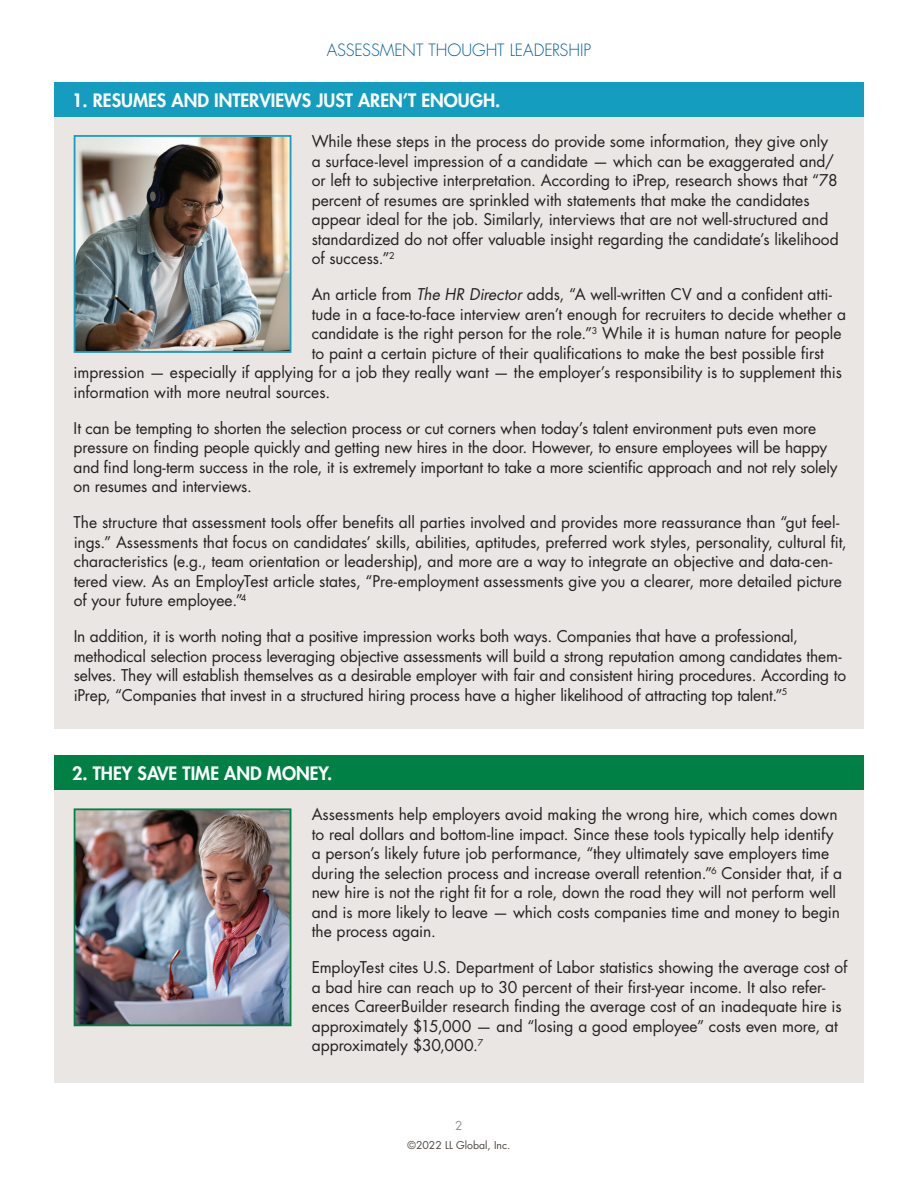
<style>
.page{position:relative;width:918px;height:1188px;background:#fff}
.page>*{position:absolute;margin:0;border:0;box-sizing:border-box;transform-origin:0 0}
.t1{font:800 18px "Futura Std";color:#fff}
.t2{font:300 16.5px "Futura Std";letter-spacing:-.005em;color:#005e9e}
.t3{font:15.75px/19.5px "Futura Std";letter-spacing:-.005em;color:#231f20}
.t4{font:12px "Futura Std";color:#989189}
.t5{font:10.5px "Futura Std";color:#4d453f}
.s1{font-style:italic}
</style>
<div class="page">
<div style="left:54px;top:82px;width:810px;height:647px;background:#eae6e3"></div>
<div style="left:54px;top:82px;width:810px;height:35px;background:#149dbf"></div>
<div style="left:54px;top:756px;width:810px;height:326px;background:#eae6e3"></div>
<div style="left:54px;top:755px;width:810px;height:35px;background:#008044"></div>
<img style="left:77px;top:138px;width:211px;height:212px">
<div style="left:74px;top:135px;width:217px;height:218px;border:2px solid #149dbf"></div>
<img style="left:77px;top:811px;width:211px;height:212px">
<div style="left:74px;top:808px;width:217px;height:218px;border:2px solid #008044"></div>
<p class="t2" style="left:327px;top:40px;width:266px">ASSESSMENT THOUGHT LEADERSHIP</p>
<p class="t1" style="left:72px;top:89px;width:430px">1. RESUMES AND INTERVIEWS JUST AREN’T ENOUGH.</p>
<p class="t3" style="left:312px;top:132px;width:529px">While these steps in the process do provide some information, they give only a surface-level impression of a candidate — which can be exaggerated and/ or left to subjective interpretation. According to iPrep, research shows that “78 percent of resumes are sprinkled with statements that make the candidates appear ideal for the job. Similarly, interviews that are not well-structured and standardized do not offer valuable insight regarding the candidate’s likelihood of success.”<sup>2</sup></p>
<p class="t3" style="left:312px;top:285px;width:522px">An article from <span class="s1">The HR Director</span> adds, “A well-written CV and a confident atti-</p>
<p class="t3" style="left:312px;top:304px;width:536px">tude in a face-to-face interview aren’t enough for recruiters to decide whether a</p>
<p class="t3" style="left:312px;top:324px;width:531px">candidate is the right person for the role.”<sup>3</sup> While it is human nature for people</p>
<p class="t3" style="left:312px;top:343px;width:514px">to paint a certain picture of their qualifications to make the best possible first</p>
<p class="t3" style="left:74px;top:363px;width:770px">impression — especially if applying for a job they really want — the employer’s responsibility is to supplement this</p>
<p class="t3" style="left:74px;top:382px;width:258px">information with more neutral sources.</p>
<p class="t3" style="left:74px;top:418px;width:766px">It can be tempting to shorten the selection process or cut corners when today’s talent environment puts even more pressure on finding people quickly and getting new hires in the door. However, to ensure employees will be happy and find long-term success in the role, it is extremely important to take a more scientific approach and not rely solely on resumes and interviews.</p>
<p class="t3" style="left:74px;top:513px;width:774px">The structure that assessment tools offer benefits all parties involved and provides more reassurance than “gut feel&shy;ings.” Assessments that focus on candidates’ skills, abilities, aptitudes, preferred work styles, personality, cultural fit, characteristics (e.g., team orientation or leadership), and more are a way to integrate an objective and data-cen&shy;tered view. As an EmployTest article states, “Pre-employment assessments give you a clearer, more detailed picture of your future employee.”<sup>4</sup></p>
<p class="t3" style="left:74px;top:627px;width:774px">In addition, it is worth noting that a positive impression works both ways. Companies that have a professional, methodical selection process leveraging objective assessments will build a strong reputation among candidates them&shy;selves. They will establish themselves as a desirable employer with fair and consistent hiring procedures. According to iPrep, “Companies that invest in a structured hiring process have a higher likelihood of attracting top talent.”<sup>5</sup></p>
<p class="t1" style="left:72px;top:762px;width:262px">2. THEY SAVE TIME AND MONEY.</p>
<p class="t3" style="left:312px;top:805px;width:532px">Assessments help employers avoid making the wrong hire, which comes down to real dollars and bottom-line impact. Since these tools typically help identify a person’s likely future job performance, “they ultimately save employers time during the selection process and increase overall retention.”<sup>6</sup> Consider that, if a new hire is not the right fit for a role, down the road they will not perform well and is more likely to leave — which costs companies time and money to begin the process again.</p>
<p class="t3" style="left:312px;top:958px;width:537px">EmployTest cites U.S. Department of Labor statistics showing the average cost of a bad hire can reach up to 30 percent of their first-year income. It also refer&shy;ences CareerBuilder research finding the average cost of an inadequate hire is approximately $15,000 — and “losing a good employee” costs even more, at approximately $30,000.<sup>7</sup></p>
<p class="t4" style="left:455px;top:1118px;width:9px">2</p>
<p class="t5" style="left:408px;top:1138px;width:104px">©2022 LL Global, Inc.</p>
</div>
